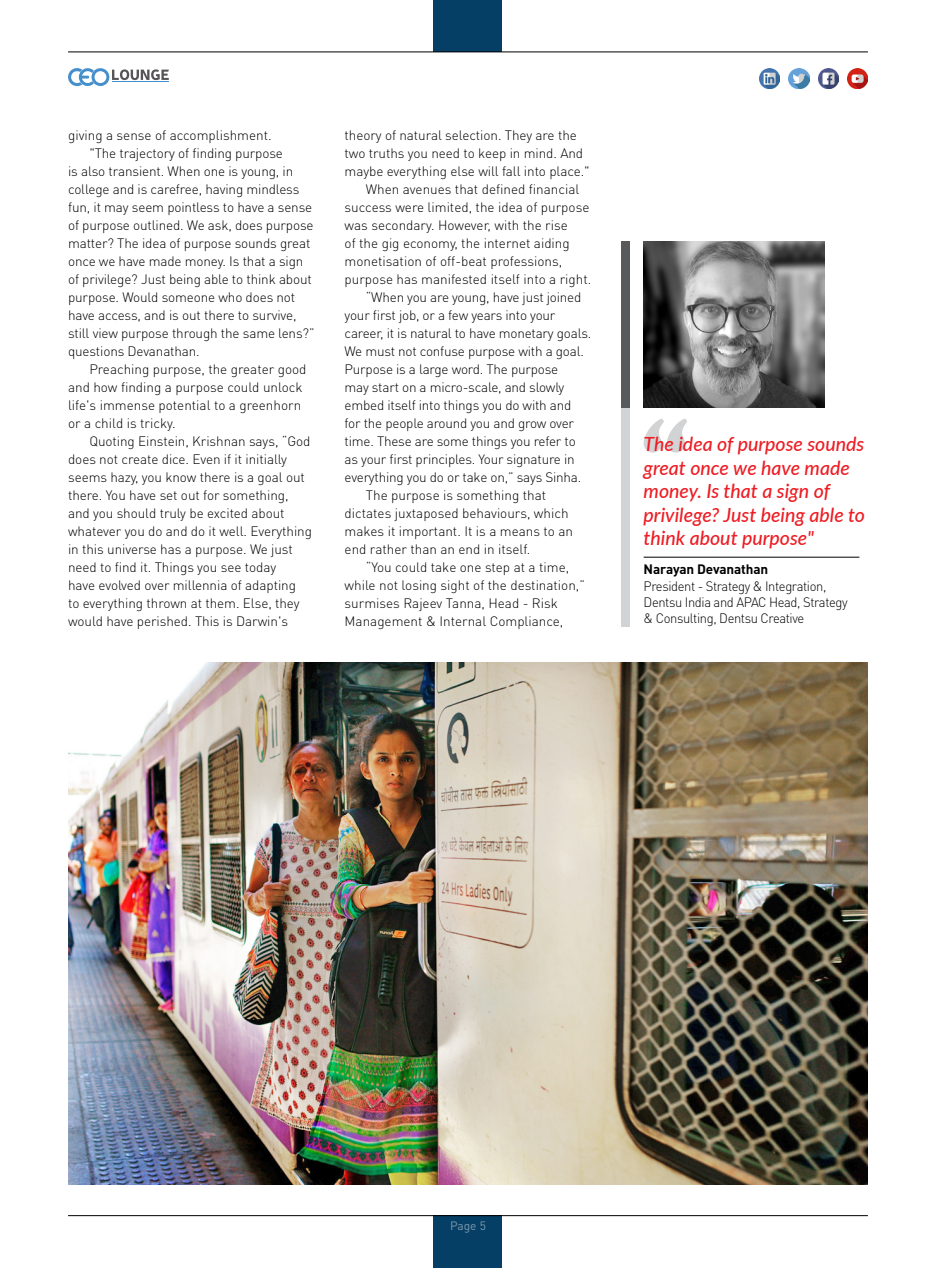
<style>
.page{position:relative;width:936px;height:1268px;background:#fff}
.page>*{position:absolute;margin:0;border:0;box-sizing:border-box;transform-origin:0 0}
.t1{font:italic 500 19.5px/23.4px "Lato";color:#ed1d24}
.t2{font:300 13.5px "DIN Pro";letter-spacing:-.01em;color:#000}
.t3{font:300 13.5px/16.2px "DIN Pro";letter-spacing:-.03em;color:#000;scale:.96 1}
.t4{font:700 13.5px "DIN Pro";letter-spacing:-.01em;color:#000}
.t5{font:12px "DIN Pro";color:#7e99ad}
</style>
<div class="page">
<img style="left:68px;top:662px;width:799px;height:522px">
<svg style="left:643px;top:418px;width:44px;height:34px"></svg>
<div style="left:621px;top:241px;width:8px;height:385px;background:#d1d3d4"></div>
<div style="left:621px;top:241px;width:8px;height:166px;background:#58595b"></div>
<img style="left:643px;top:242px;width:181px;height:165px">
<hr style="left:643px;top:557px;width:216px;height:1px;background:#000">
<div style="left:433px;top:0;width:69px;height:52px;background:#053f65"></div>
<div style="left:433px;top:1215px;width:69px;height:52px;background:#053f65"></div>
<hr style="left:68px;top:52px;width:799px;height:1px;background:#000">
<hr style="left:68px;top:1215px;width:799px;height:1px;background:#000">
<img style="left:818px;top:68px;width:20px;height:20px">
<img style="left:759px;top:68px;width:20px;height:20px">
<img style="left:788px;top:68px;width:21px;height:20px">
<img style="left:847px;top:68px;width:20px;height:20px">
<svg style="left:68px;top:68px;width:101px;height:18px"></svg>
<p class="t2" style="left:68px;top:126px;width:205px">giving a sense of accomplishment.</p>
<p class="t2" style="left:89px;top:144px;width:195px">"The trajectory of finding purpose</p>
<p class="t2" style="left:68px;top:162px;width:227px">is also transient. When one is young, in</p>
<p class="t2" style="left:68px;top:180px;width:233px">college and is carefree, having mindless</p>
<p class="t2" style="left:68px;top:198px;width:246px">fun, it may seem pointless to have a sense</p>
<p class="t2" style="left:68px;top:216px;width:247px">of purpose outlined. We ask, does purpose</p>
<p class="t2" style="left:68px;top:234px;width:244px">matter? The idea of purpose sounds great</p>
<p class="t2" style="left:68px;top:252px;width:237px">once we have made money. Is that a sign</p>
<p class="t2" style="left:68px;top:270px;width:245px">of privilege? Just being able to think about</p>
<p class="t2" style="left:68px;top:288px;width:229px">purpose. Would someone who does not</p>
<p class="t2" style="left:68px;top:306px;width:230px">have access, and is out there to survive,</p>
<p class="t2" style="left:68px;top:324px;width:248px">still view purpose through the same lens?”</p>
<p class="t2" style="left:68px;top:342px;width:133px">questions Devanathan.</p>
<p class="t2" style="left:89px;top:360px;width:219px">Preaching purpose, the greater good</p>
<p class="t2" style="left:68px;top:378px;width:236px">and how finding a purpose could unlock</p>
<p class="t2" style="left:68px;top:396px;width:235px">life's immense potential to a greenhorn</p>
<p class="t2" style="left:68px;top:414px;width:109px">or a child is tricky.</p>
<p class="t2" style="left:89px;top:432px;width:222px">Quoting Einstein, Krishnan says, “God</p>
<p class="t2" style="left:68px;top:450px;width:220px">does not create dice. Even if it initially</p>
<p class="t2" style="left:68px;top:468px;width:238px">seems hazy, you know there is a goal out</p>
<p class="t2" style="left:68px;top:486px;width:222px">there. You have set out for something,</p>
<p class="t2" style="left:68px;top:504px;width:218px">and you should truly be excited about</p>
<p class="t2" style="left:68px;top:522px;width:245px">whatever you do and do it well. Everything</p>
<p class="t2" style="left:68px;top:540px;width:226px">in this universe has a purpose. We just</p>
<p class="t2" style="left:68px;top:558px;width:209px">need to find it. Things you see today</p>
<p class="t2" style="left:68px;top:576px;width:229px">have evolved over millennia of adapting</p>
<p class="t2" style="left:68px;top:594px;width:233px">to everything thrown at them. Else, they</p>
<p class="t2" style="left:68px;top:612px;width:221px">would have perished. This is Darwin's</p>
<p class="t2" style="left:344px;top:126px;width:234px">theory of natural selection. They are the</p>
<p class="t2" style="left:344px;top:144px;width:240px">two truths you need to keep in mind. And</p>
<p class="t2" style="left:344px;top:162px;width:247px">maybe everything else will fall into place."</p>
<p class="t2" style="left:366px;top:180px;width:215px">When avenues that defined financial</p>
<p class="t2" style="left:344px;top:198px;width:246px">success were limited, the idea of purpose</p>
<p class="t2" style="left:344px;top:216px;width:225px">was secondary. However, with the rise</p>
<p class="t2" style="left:344px;top:234px;width:227px">of the gig economy, the internet aiding</p>
<p class="t2" style="left:344px;top:252px;width:219px">monetisation of off-beat professions,</p>
<p class="t2" style="left:344px;top:270px;width:248px">purpose has manifested itself into a right.</p>
<p class="t2" style="left:366px;top:288px;width:217px">“When you are young, have just joined</p>
<p class="t2" style="left:344px;top:306px;width:212px">your first job, or a few years into your</p>
<p class="t2" style="left:344px;top:324px;width:248px">career, it is natural to have monetary goals.</p>
<p class="t2" style="left:344px;top:342px;width:241px">We must not confuse purpose with a goal.</p>
<p class="t2" style="left:344px;top:360px;width:215px">Purpose is a large word. The purpose</p>
<p class="t2" style="left:344px;top:378px;width:221px">may start on a micro-scale, and slowly</p>
<p class="t2" style="left:344px;top:396px;width:228px">embed itself into things you do with and</p>
<p class="t2" style="left:344px;top:414px;width:231px">for the people around you and grow over</p>
<p class="t2" style="left:344px;top:432px;width:233px">time. These are some things you refer to</p>
<p class="t2" style="left:344px;top:450px;width:231px">as your first principles. Your signature in</p>
<p class="t2" style="left:344px;top:468px;width:238px">everything you do or take on,” says Sinha.</p>
<p class="t2" style="left:366px;top:486px;width:182px">The purpose is something that</p>
<p class="t2" style="left:344px;top:504px;width:225px">dictates juxtaposed behaviours, which</p>
<p class="t2" style="left:344px;top:522px;width:230px">makes it important. It is a means to an</p>
<p class="t2" style="left:344px;top:540px;width:187px">end rather than an end in itself.</p>
<p class="t2" style="left:366px;top:558px;width:205px">“You could take one step at a time,</p>
<p class="t2" style="left:344px;top:576px;width:242px">while not losing sight of the destination,”</p>
<p class="t2" style="left:344px;top:594px;width:215px">surmises Rajeev Tanna, Head - Risk</p>
<p class="t2" style="left:344px;top:612px;width:220px">Management &amp; Internal Compliance,</p>
<h1 class="t1" style="left:643px;top:431px;width:223px">The idea of purpose sounds great once we have made money. Is that a sign of privilege? Just being able to think about purpose"</h1>
<p class="t4" style="left:643px;top:560px;width:126px">Narayan Devanathan</p>
<p class="t3" style="left:643px;top:577px;width:214px">President - Strategy &amp; Integration,<br>Dentsu India and APAC Head, Strategy &amp; Consulting, Dentsu Creative</p>
<p class="t5" style="left:450px;top:1217px;width:37px">Page 5</p>
</div>
